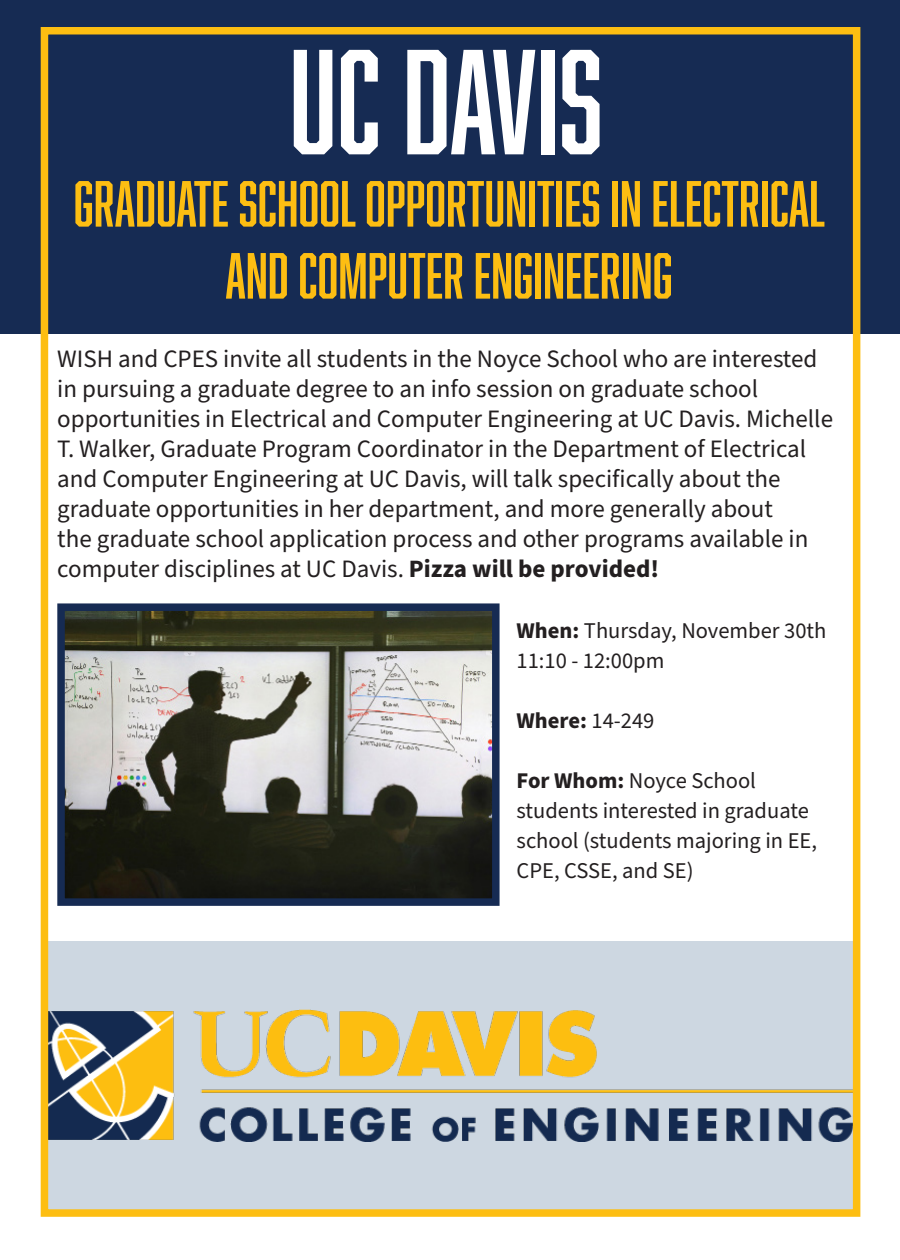
<style>
.page{position:relative;width:900px;height:1260px;background:#fff}
.page>*{position:absolute;margin:0;border:0;box-sizing:border-box;transform-origin:0 0}
.t1{font:137.5px "Abolition";color:#fff}
.Header_2{font:60px/72px "Abolition";color:#fdbe12;text-align:center}
.t2{font:25px/30px "Source Sans Pro";color:#231f20}
.t3{font:22.5px/30px "Source Sans Pro";color:#231f20}
.t4{font:700 22.5px "Source Sans Pro";color:#231f20}
.s1{font-weight:700}
.s2{font-weight:400}
</style>
<div class="page">
<div style="left:45px;top:941px;width:808px;height:269px;background:#cdd7e1"></div>
<img style="left:50px;top:1009px;width:801px;height:133px">
<div style="left:0;top:0;width:900px;height:334px;background:#162b53"></div>
<img style="left:66px;top:612px;width:425px;height:285px">
<div style="left:57px;top:603px;width:443px;height:303px;border:8px solid #162b53"></div>
<div style="left:41px;top:27px;width:819px;height:1190px;border:8px solid #fdbe12"></div>
<p class="t1" style="left:289px;top:22px;width:315px">UC DAVIS</p>
<p class="Header_2" style="left:74px;top:167px;width:753px">GRADUATE SCHOOL OPPORTUNITIES IN ELECTRICAL<br>AND COMPUTER ENGINEERING</p>
<p class="t2" style="left:57px;top:344px;width:777px">WISH and CPES invite all students in the Noyce School who are interested in pursuing a graduate degree to an info session on graduate school opportunities in Electrical and Computer Engineering at UC Davis. Michelle T. Walker, Graduate Program Coordinator in the Department of Electrical and Computer Engineering at UC Davis, will talk specifically about the graduate opportunities in her department, and more generally about<br>the graduate school application process and other programs available in computer disciplines at UC Davis. <span class="s1">Pizza will be provided!</span></p>
<p class="t3" style="left:517px;top:616px;width:311px"><span class="s1">When:</span> Thursday, November 30th</p>
<p class="t3" style="left:517px;top:646px;width:149px">11:10 - 12:00pm</p>
<p class="t4" style="left:517px;top:705px;width:139px">Where: <span class="s2">14-249</span></p>
<p class="t3" style="left:517px;top:766px;width:302px"><span class="s1">For Whom:</span> Noyce School students interested in graduate school (students majoring in EE,<br>CPE, CSSE, and SE)</p>
</div>
